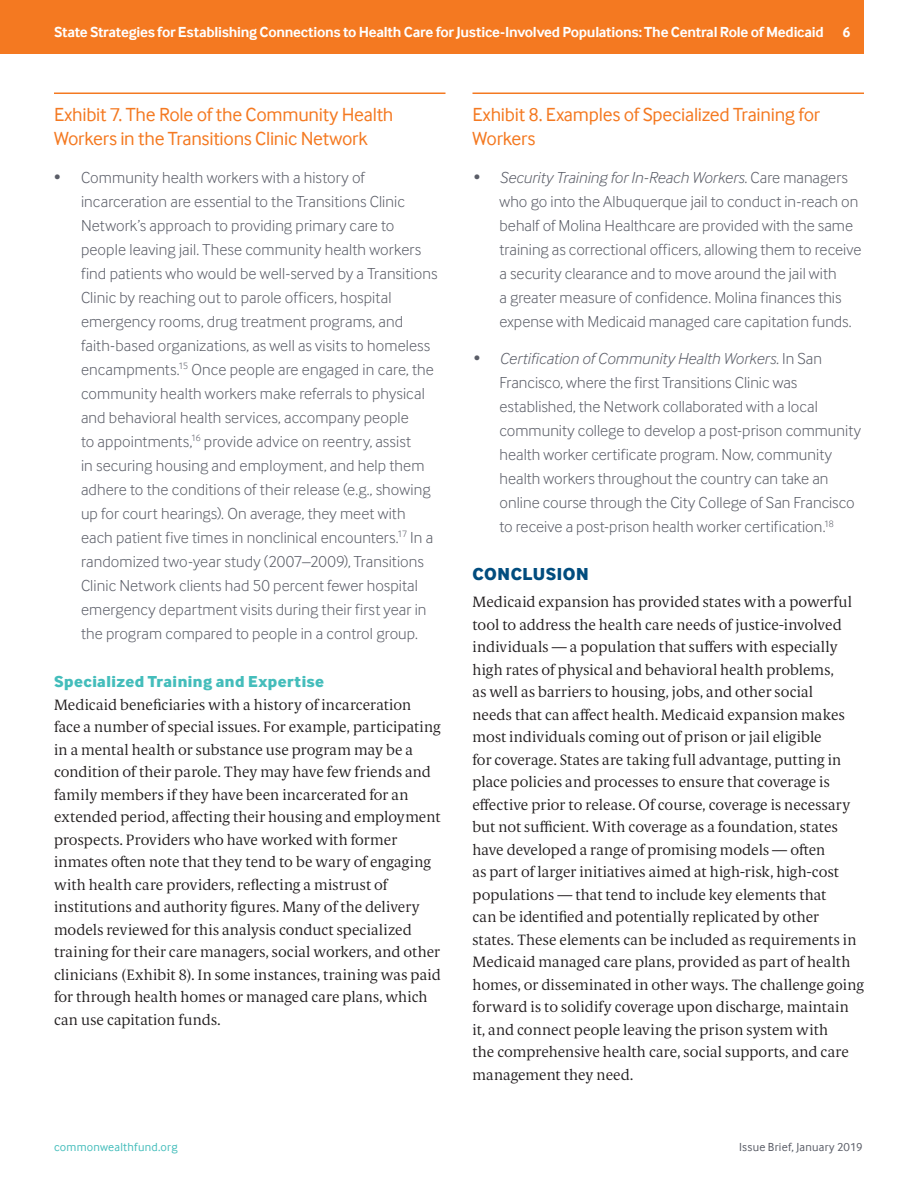
<style>
.page{position:relative;width:918px;height:1188px;background:#fff}
.page>*{position:absolute;margin:0;border:0;box-sizing:border-box;transform-origin:0 0}
.Exhibit_Titles{font:19.5px/24px "Inter Face";letter-spacing:-.015em;color:#f47921}
.Heads_-_All_Caps{font:18px "Inter Face X Bold";letter-spacing:.03em;color:#014c7e}
.t1{font:300 16.5px/24px "Inter Face";letter-spacing:.005em;color:#5a5d67}
.Heads_-_1st_Subhead{font:16.5px "Inter Face X Bold";letter-spacing:.025em;color:#44bdbb}
.Body_Copy_-_No_Inden{font:300 15px/22.5px "Berlingske Serif Text";letter-spacing:.005em;color:#231f20}
.t2{font:700 15px "Inter Face";letter-spacing:-.02em;color:#fff}
.t3{font:12px "Inter Face";letter-spacing:.02em;color:#5a5d67}
.t4{font:12px "Inter Face";letter-spacing:.02em;color:#44bdbb}
.s1{font-style:italic}
</style>
<div class="page">
<div style="left:0;top:0;width:864px;height:54px;background:#f47921"></div>
<hr style="left:54px;top:93px;width:392px;height:1px;background:#f47921">
<hr style="left:472px;top:93px;width:392px;height:1px;background:#f47921">
<p class="t2" style="left:54px;top:23px;width:798px">State Strategies for Establishing Connections to Health Care for Justice-Involved Populations: The Central Role of Medicaid 6</p>
<p class="Exhibit_Titles" style="left:54px;top:102px;width:341px">Exhibit 7. The Role of the Community Health<br>Workers in the Transitions Clinic Network</p>
<p class="t1" style="left:81px;top:165px;width:358px;text-indent:-27px">• Community health workers with a history of incarceration are essential to the Transitions Clinic Network’s approach to providing primary care to people leaving jail. These community health workers find patients who would be well-served by a Transitions Clinic by reaching out to parole officers, hospital emergency rooms, drug treatment programs, and faith-based organizations, as well as visits to homeless encampments.<sup>15</sup> Once people are engaged in care, the community health workers make referrals to physical and behavioral health services, accompany people<br>to appointments,<sup>16</sup> provide advice on reentry, assist<br>in securing housing and employment, and help them adhere to the conditions of their release (e.g., showing up for court hearings). On average, they meet with each patient five times in nonclinical encounters.<sup>17</sup> In a randomized two-year study (2007–2009), Transitions Clinic Network clients had 50 percent fewer hospital emergency department visits during their first year in the program compared to people in a control group.</p>
<p class="Heads_-_1st_Subhead" style="left:54px;top:672px;width:272px">Specialized Training and Expertise</p>
<p class="Body_Copy_-_No_Inden" style="left:54px;top:693px;width:388px">Medicaid beneficiaries with a history of incarceration face a number of special issues. For example, participating in a mental health or substance use program may be a condition of their parole. They may have few friends and family members if they have been incarcerated for an extended period, affecting their housing and employment prospects. Providers who have worked with former inmates often note that they tend to be wary of engaging with health care providers, reflecting a mistrust of institutions and authority figures. Many of the delivery models reviewed for this analysis conduct specialized training for their care managers, social workers, and other clinicians (Exhibit 8). In some instances, training was paid for through health homes or managed care plans, which can use capitation funds.</p>
<p class="Exhibit_Titles" style="left:472px;top:102px;width:349px">Exhibit 8. Examples of Specialized Training for<br>Workers</p>
<p class="t1" style="left:500px;top:165px;width:364px;text-indent:-27px"><span class="s1">• Security Training for In-Reach Workers.</span> Care managers who go into the Albuquerque jail to conduct in-reach on behalf of Molina Healthcare are provided with the same training as correctional officers, allowing them to receive a security clearance and to move around the jail with<br>a greater measure of confidence. Molina finances this expense with Medicaid managed care capitation funds.</p>
<p class="t1" style="left:500px;top:346px;width:363px;text-indent:-27px"><span class="s1">• Certification of Community Health Workers.</span> In San Francisco, where the first Transitions Clinic was established, the Network collaborated with a local community college to develop a post-prison community health worker certificate program. Now, community health workers throughout the country can take an online course through the City College of San Francisco to receive a post-prison health worker certification.<sup>18</sup></p>
<p class="Heads_-_All_Caps" style="left:472px;top:563px;width:118px">CONCLUSION</p>
<p class="Body_Copy_-_No_Inden" style="left:472px;top:590px;width:393px">Medicaid expansion has provided states with a powerful tool to address the health care needs of justice-involved individuals — a population that suffers with especially high rates of physical and behavioral health problems,<br>as well as barriers to housing, jobs, and other social<br>needs that can affect health. Medicaid expansion makes most individuals coming out of prison or jail eligible<br>for coverage. States are taking full advantage, putting in place policies and processes to ensure that coverage is effective prior to release. Of course, coverage is necessary but not sufficient. With coverage as a foundation, states have developed a range of promising models — often<br>as part of larger initiatives aimed at high-risk, high-cost populations — that tend to include key elements that<br>can be identified and potentially replicated by other states. These elements can be included as requirements in Medicaid managed care plans, provided as part of health homes, or disseminated in other ways. The challenge going forward is to solidify coverage upon discharge, maintain it, and connect people leaving the prison system with<br>the comprehensive health care, social supports, and care management they need.</p>
<p class="t4" style="left:54px;top:1140px;width:125px">commonwealthfund.org</p>
<p class="t3" style="left:739px;top:1140px;width:125px">Issue Brief, January 2019</p>
</div>
